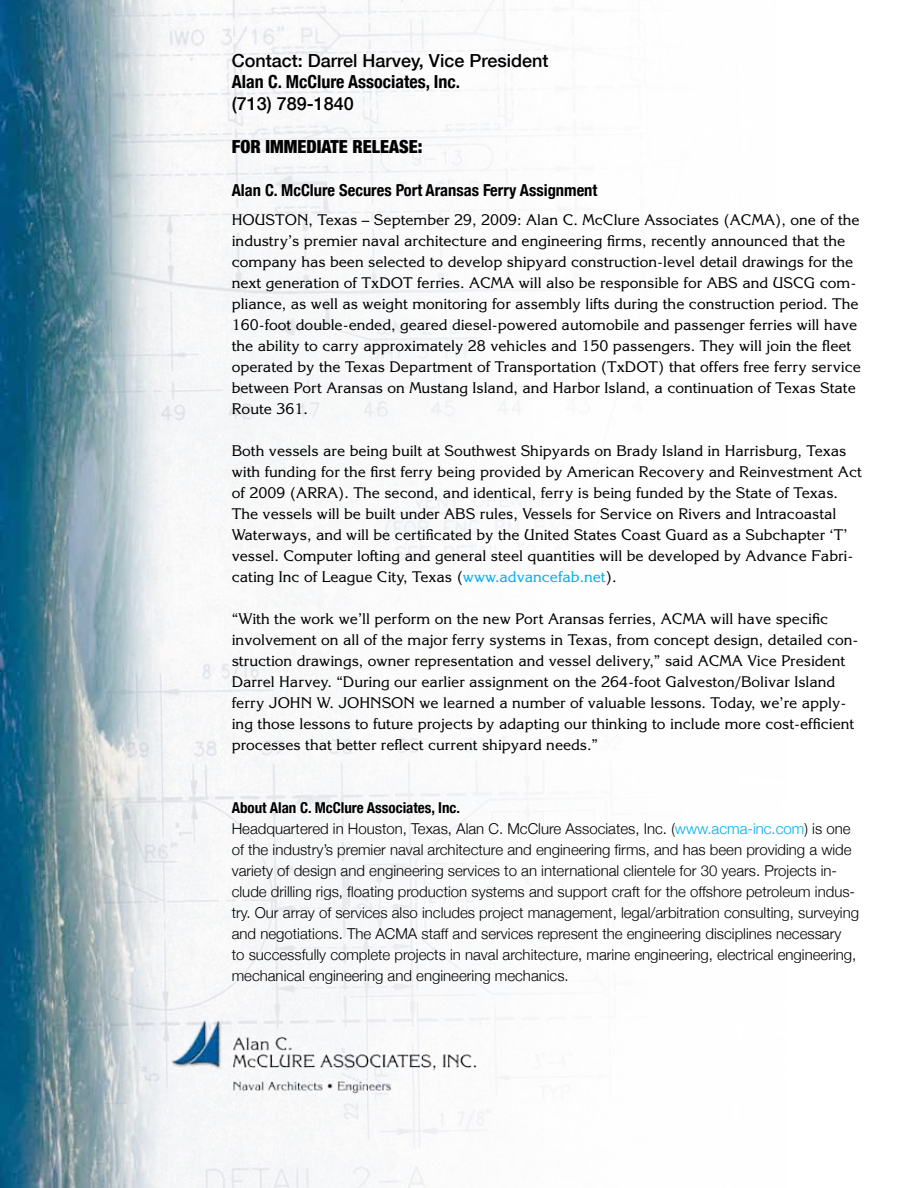
<style>
.page{position:relative;width:918px;height:1188px;background:#fff}
.page>*{position:absolute;margin:0;border:0;box-sizing:border-box;transform-origin:0 0}
.t1{font:500 18px "Helvetica Neue";color:#000}
.t2{font:700 condensed 18px "Helvetica Neue";color:#000}
.t3{font:900 condensed 18px "Helvetica Neue";color:#000}
.t4{font:700 condensed 16.5px "Helvetica Neue";color:#000}
.t5{font:15px/21px "Korinna";color:#000}
.t6{font:300 15px/21px "Helvetica Neue";color:#000}
.s1{color:#00aeef}
.s2{font-weight:700;font-stretch:condensed}
</style>
<div class="page">
<img style="left:0;top:0;width:544px;height:1188px">
<p class="t1" style="left:232px;top:50px;width:318px">Contact: Darrel Harvey, Vice President</p>
<p class="t2" style="left:232px;top:71px;width:230px">Alan C. McClure Associates, Inc.</p>
<p class="t1" style="left:232px;top:93px;width:124px">(713) 789-1840</p>
<p class="t3" style="left:232px;top:136px;width:192px">FOR IMMEDIATE RELEASE:</p>
<p class="t4" style="left:232px;top:181px;width:367px">Alan C. McClure Secures Port Aransas Ferry Assignment</p>
<p class="t5" style="left:232px;top:209px;width:631px">HOUSTON, Texas – September 29, 2009: Alan C. McClure Associates (ACMA), one of the industry’s premier naval architecture and engineering firms, recently announced that the company has been selected to develop shipyard construction-level detail drawings for the next generation of TxDOT ferries. ACMA will also be responsible for ABS and USCG com&shy;pliance, as well as weight monitoring for assembly lifts during the construction period. The 160-foot double-ended, geared diesel-powered automobile and passenger ferries will have the ability to carry approximately 28 vehicles and 150 passengers. They will join the fleet operated by the Texas Department of Transportation (TxDOT) that offers free ferry service between Port Aransas on Mustang Island, and Harbor Island, a continuation of Texas State Route 361.</p>
<p class="t5" style="left:232px;top:440px;width:632px">Both vessels are being built at Southwest Shipyards on Brady Island in Harrisburg, Texas with funding for the first ferry being provided by American Recovery and Reinvestment Act of 2009 (ARRA). The second, and identical, ferry is being funded by the State of Texas.<br>The vessels will be built under ABS rules, Vessels for Service on Rivers and Intracoastal Waterways, and will be certificated by the United States Coast Guard as a Subchapter ‘T’ vessel. Computer lofting and general steel quantities will be developed by Advance Fabri&shy;cating Inc of League City, Texas (<span class="s1">www.advancefab.net</span>).</p>
<p class="t5" style="left:232px;top:608px;width:628px">“With the work we’ll perform on the new Port Aransas ferries, ACMA will have specific involvement on all of the major ferry systems in Texas, from concept design, detailed con&shy;struction drawings, owner representation and vessel delivery,” said ACMA Vice President Darrel Harvey. “During our earlier assignment on the 264-foot Galveston/Bolivar Island ferry JOHN W. JOHNSON we learned a number of valuable lessons. Today, we’re apply&shy;ing those lessons to future projects by adapting our thinking to include more cost-efficient processes that better reflect current shipyard needs.”</p>
<p class="t6" style="left:232px;top:797px;width:629px"><span class="s2">About Alan C. McClure Associates, Inc.<br></span>Headquartered in Houston, Texas, Alan C. McClure Associates, Inc. (<span class="s1">www.acma-inc.com</span>) is one of the industry’s premier naval architecture and engineering firms, and has been providing a wide variety of design and engineering services to an international clientele for 30 years. Projects in&shy;clude drilling rigs, floating production systems and support craft for the offshore petroleum indus&shy;try. Our array of services also includes project management, legal/arbitration consulting, surveying and negotiations. The ACMA staff and services represent the engineering disciplines necessary<br>to successfully complete projects in naval architecture, marine engineering, electrical engineering, mechanical engineering and engineering mechanics.</p>
</div>
